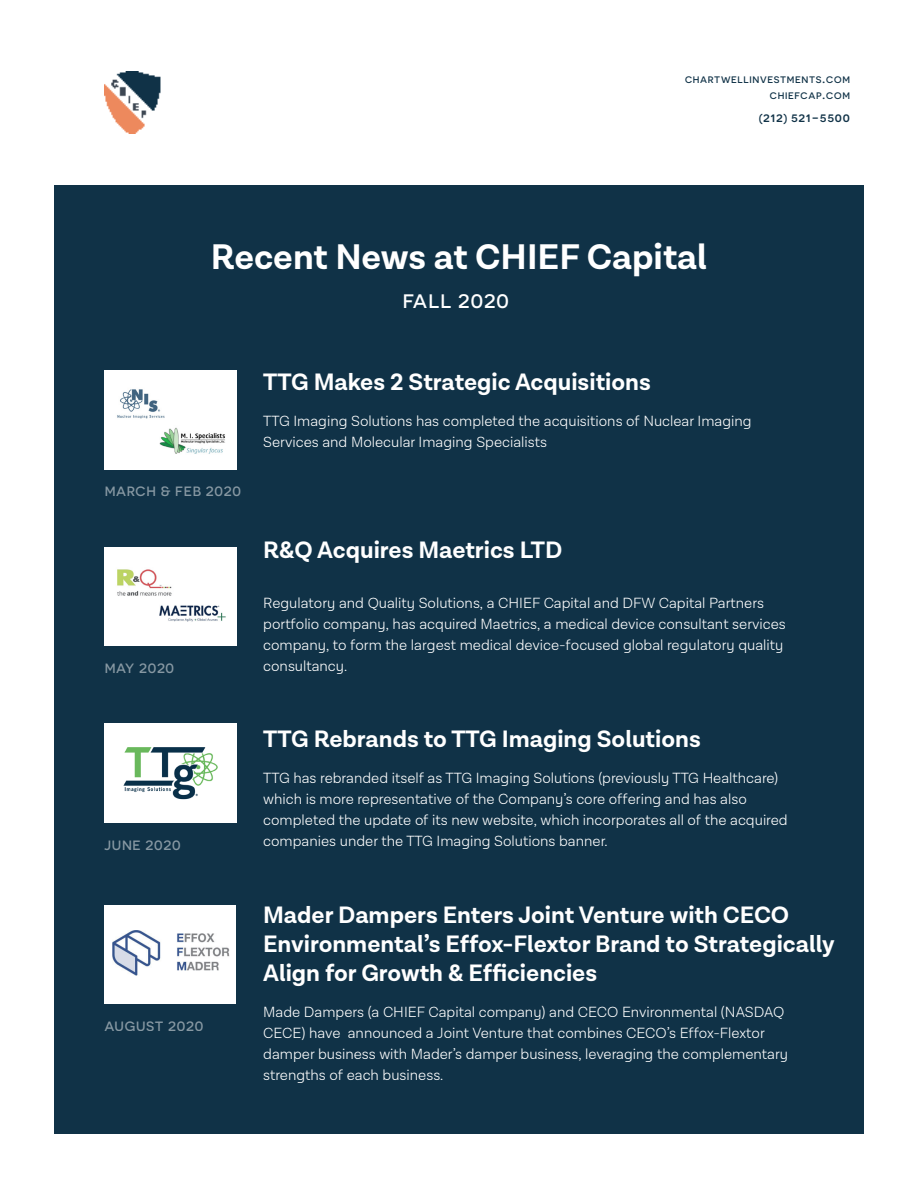
<style>
.page{position:relative;width:918px;height:1188px;background:#fff}
.page>*{position:absolute;margin:0;border:0;box-sizing:border-box;transform-origin:0 0}
.t1{font:700 36px "Lota Grotesque";color:#fff}
.t2{font:700 24px/28.8px "Lota Grotesque";color:#fff}
.t3{font:500 19.5px "Novecentosanswide";letter-spacing:.05em;color:#fff}
.Body_Paragraph{font:300 15px/21px "Lota Grotesque Alt 3";color:#fff}
.t4{font:500 13.5px "Novecentosanswide";letter-spacing:.05em;color:#fff}
.t5{font:500 13.5px "Novecentosanswide";letter-spacing:.05em;color:#103247}
.t6{font:500 9.45px "Novecentosanswide";letter-spacing:.07em;color:#103247}
.s1{font-size:13.5px}
.s2{font-size:10.5px}
</style>
<div class="page">
<div style="left:54px;top:186px;width:810px;height:948px;background:#103247"></div>
<img style="left:104px;top:72px;width:57px;height:62px">
<img style="left:104px;top:547px;width:132px;height:99px">
<img style="left:104px;top:371px;width:132px;height:99px">
<img style="left:104px;top:724px;width:132px;height:99px">
<div style="left:104px;top:905px;width:132px;height:98px;background:#fff"></div>
<img style="left:112px;top:931px;width:117px;height:45px">
<h1 class="t6" style="left:685px;top:74px;width:166px">CHARTWELLINVESTMENTS<span class="s1">.</span>COM</h1>
<h1 class="t6" style="left:770px;top:90px;width:82px">CHIEFCAP<span class="s1">.</span>COM</h1>
<h1 class="t5" style="left:759px;top:109px;width:93px"><span class="s2">(</span>212<span class="s2">)</span> 521-5500</h1>
<h1 class="t1" style="left:211px;top:236px;width:498px">Recent News at CHIEF Capital</h1>
<h1 class="t3" style="left:403px;top:289px;width:108px">FALL 2020</h1>
<p class="t4" style="left:104px;top:484px;width:138px">MARCH &amp; FEB 2020</p>
<p class="t4" style="left:104px;top:660px;width:71px">MAY 2020</p>
<p class="t4" style="left:104px;top:837px;width:78px">JUNE 2020</p>
<p class="t4" style="left:104px;top:1018px;width:100px">AUGUST 2020</p>
<h1 class="t2" style="left:263px;top:368px;width:389px">TTG Makes 2 Strategic Acquisitions</h1>
<p class="Body_Paragraph" style="left:263px;top:411px;width:490px">TTG Imaging Solutions has completed the acquisitions of Nuclear Imaging<br>Services and Molecular Imaging Specialists</p>
<h1 class="t2" style="left:263px;top:536px;width:301px">R&amp;Q Acquires Maetrics LTD</h1>
<p class="Body_Paragraph" style="left:263px;top:593px;width:524px">Regulatory and Quality Solutions, a CHIEF Capital and DFW Capital Partners portfolio company, has acquired Maetrics, a medical device consultant services company, to form the largest medical device-focused global regulatory quality consultancy.</p>
<h1 class="t2" style="left:263px;top:725px;width:439px">TTG Rebrands to TTG Imaging Solutions</h1>
<p class="Body_Paragraph" style="left:263px;top:768px;width:526px">TTG has rebranded itself as TTG Imaging Solutions (previously TTG Healthcare) which is more representative of the Company’s core offering and has also completed the update of its new website, which incorporates all of the acquired companies under the TTG Imaging Solutions banner.</p>
<h1 class="t2" style="left:263px;top:902px;width:573px">Mader Dampers Enters Joint Venture with CECO<br>Environmental’s Effox-Flextor Brand to Strategically<br>Align for Growth &amp; Efficiencies</h1>
<p class="Body_Paragraph" style="left:263px;top:1002px;width:526px">Made Dampers (a CHIEF Capital company) and CECO Environmental (NASDAQ CECE) have announced a Joint Venture that combines CECO’s Effox-Flextor damper business with Mader’s damper business, leveraging the complementary strengths of each business.</p>
</div>
